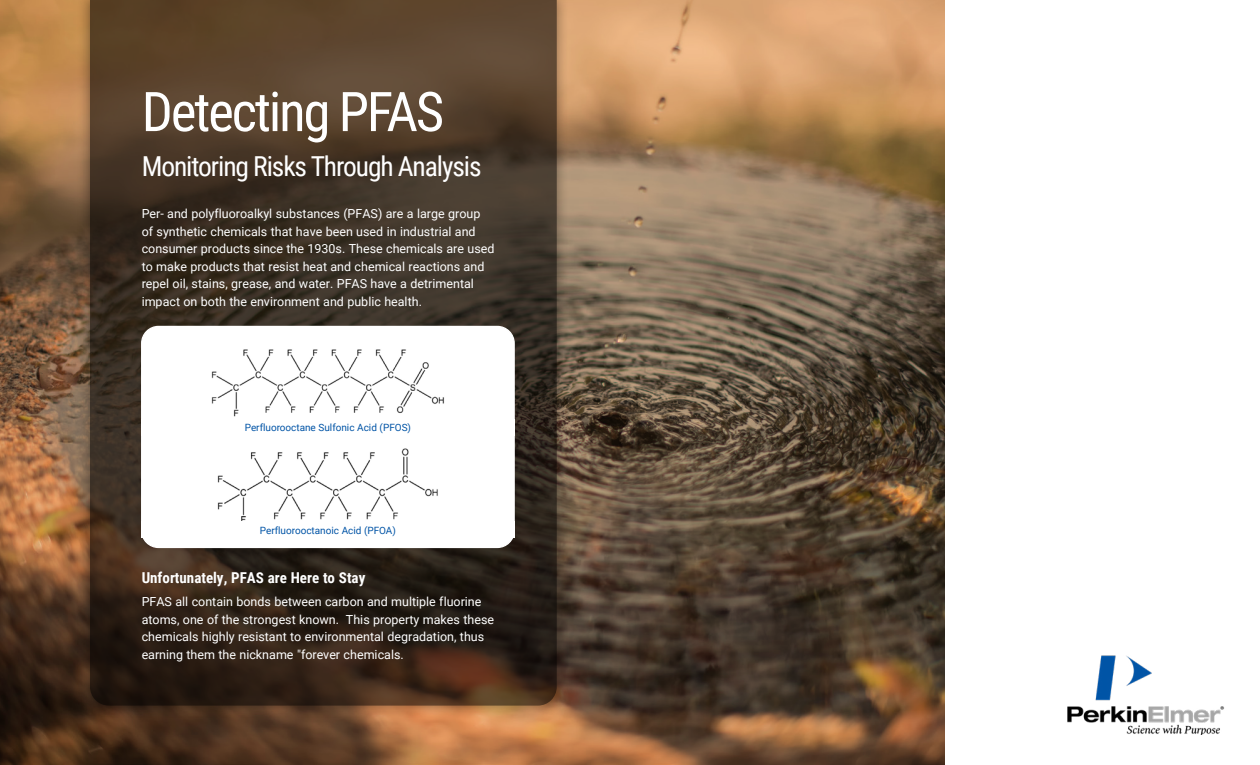
<style>
.page{position:relative;width:1260px;height:765px;background:#fff}
.page>*{position:absolute;margin:0;border:0;box-sizing:border-box;transform-origin:0 0}
.t1{font:54.75px "Roboto Condensed";letter-spacing:-.04em;color:#fff}
.t2{font:27.5px "Roboto Condensed";letter-spacing:-.04em;color:#fff}
.t3{font:700 15px "Roboto Condensed";color:#fff}
.t4{font:12.5px/17.5px "Roboto";color:#fff}
.t5{font:10px "Roboto";letter-spacing:-.005em;color:#0054a6}
</style>
<div class="page">
<img style="left:1067px;top:655px;width:157px;height:80px">
<img style="left:0;top:0;width:945px;height:765px">
<div style="left:77px;top:0;width:493px;height:718px;background:#000;opacity:.75"></div>
<svg style="left:90px;top:0;width:467px;height:706px"></svg>
<div style="left:142px;top:326px;width:372px;height:221px;background:#fff;border-radius:17px"></div>
<div style="left:141px;top:326px;width:374px;height:222px;border:1px solid #fff;border-radius:17px"></div>
<img style="left:211px;top:349px;width:234px;height:68px">
<img style="left:217px;top:448px;width:221px;height:73px">
<div style="left:141px;top:419px;width:374px;height:17px;background:#fff"></div>
<div style="left:141px;top:521px;width:374px;height:17px;background:#fff"></div>
<h1 class="t1" style="left:142px;top:73px;width:304px">Detecting PFAS</h1>
<h2 class="t2" style="left:142px;top:147px;width:341px">Monitoring Risks Through Analysis</h2>
<p class="t4" style="left:142px;top:205px;width:354px">Per- and polyfluoroalkyl substances (PFAS) are a large group of synthetic chemicals that have been used in industrial and consumer products since the 1930s. These chemicals are used to make products that resist heat and chemical reactions and repel oil, stains, grease, and water. PFAS have a detrimental impact on both the environment and public health.</p>
<p class="t5" style="left:245px;top:421px;width:168px">Perfluorooctane Sulfonic Acid (PFOS)</p>
<p class="t5" style="left:260px;top:523px;width:138px">Perfluorooctanoic Acid (PFOA)</p>
<p class="t3" style="left:142px;top:567px;width:225px">Unfortunately, PFAS are Here to Stay</p>
<p class="t4" style="left:142px;top:592px;width:354px">PFAS all contain bonds between carbon and multiple fluorine atoms, one of the strongest known. This property makes these chemicals highly resistant to environmental degradation, thus earning them the nickname "forever chemicals.</p>
</div>
